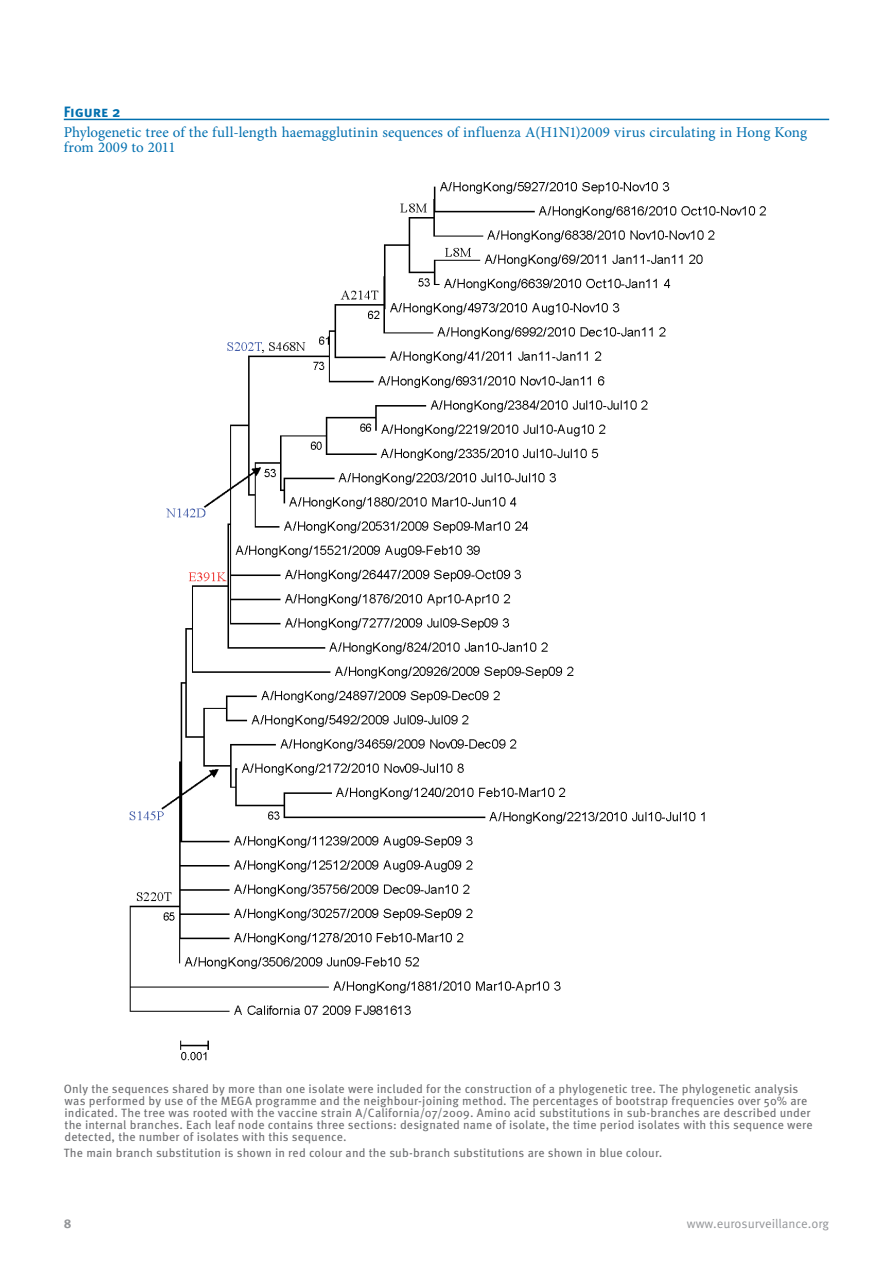
<style>
.page{position:relative;width:893px;height:1263px;background:#fff}
.page>*{position:absolute;margin:0;border:0;box-sizing:border-box;transform-origin:0 0}
.t1{font:15px/15px "Minion Pro";letter-spacing:.005em;color:#006faf}
.t2{font:700 15px "Meta Pro";letter-spacing:-.005em;color:#006faf}
.t3{font:12.75px "Meta Pro";color:#939598}
.t4{font:700 12.75px "Meta Pro";color:#939598}
.t5{font:12px/12px "Meta Pro";letter-spacing:.01em;color:#6c6d70}
</style>
<div class="page">
<hr style="left:64px;top:119px;width:765px;height:1px;background:#006faf">
<img style="left:129px;top:182px;width:637px;height:879px">
<p class="t2" style="left:64px;top:102px;width:58px">Figure 2</p>
<p class="t1" style="left:64px;top:125px;width:745px">Phylogenetic tree of the full-length haemagglutinin sequences of influenza A(H1N1)2009 virus circulating in Hong Kong from 2009 to 2011</p>
<p class="t5" style="left:64px;top:1083px;width:750px">Only the sequences shared by more than one isolate were included for the construction of a phylogenetic tree. The phylogenetic analysis was performed by use of the MEGA programme and the neighbour-joining method. The percentages of bootstrap frequencies over 50% are indicated. The tree was rooted with the vaccine strain A/California/07/2009. Amino acid substitutions in sub-branches are described under the internal branches. Each leaf node contains three sections: designated name of isolate, the time period isolates with this sequence were detected, the number of isolates with this sequence.</p>
<p class="t5" style="left:64px;top:1147px;width:600px">The main branch substitution is shown in red colour and the sub-branch substitutions are shown in blue colour.</p>
<p class="t4" style="left:64px;top:1215px;width:9px">8</p>
<p class="t3" style="left:687px;top:1215px;width:144px">www.eurosurveillance.org</p>
</div>
